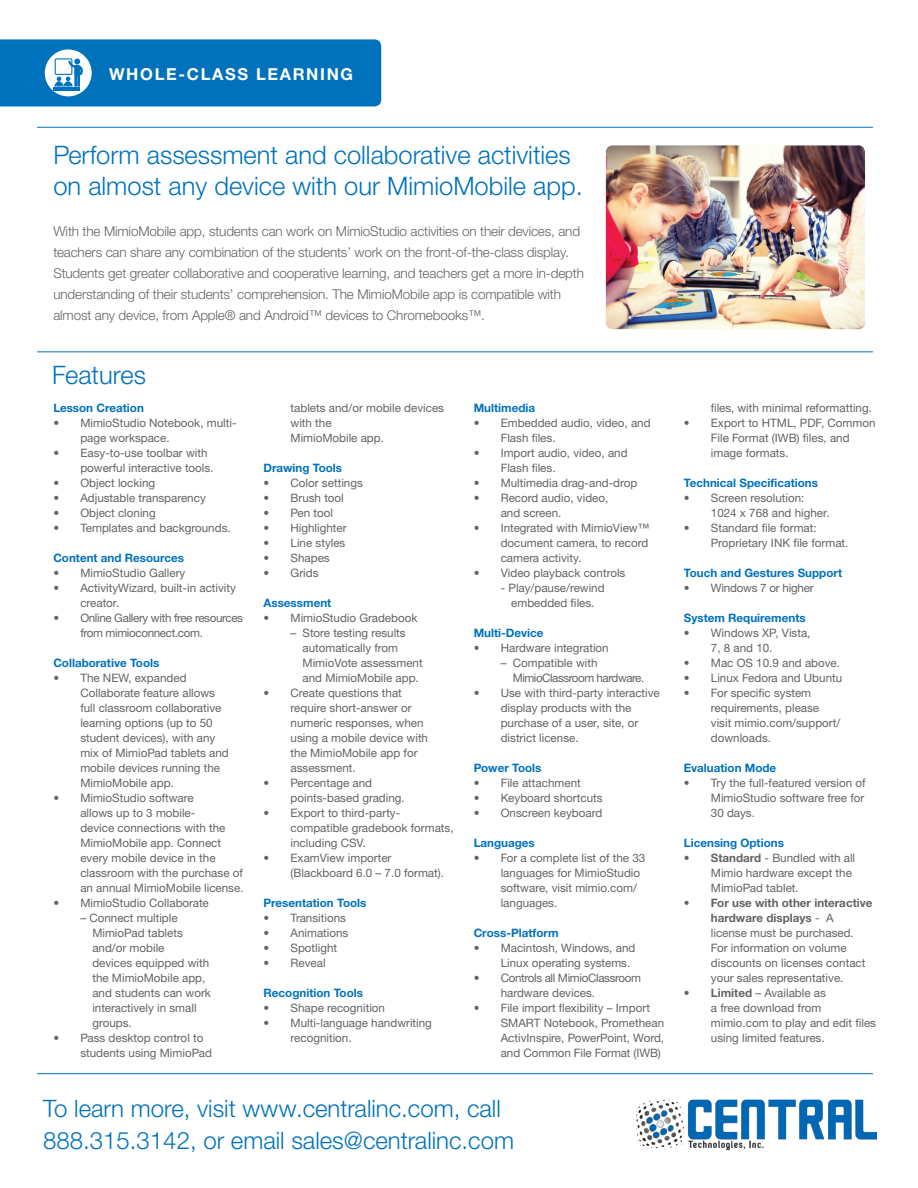
<style>
.page{position:relative;width:918px;height:1188px;background:#fff}
.page>*{position:absolute;margin:0;border:0;box-sizing:border-box;transform-origin:0 0}
.t1{font:300 25.5px/31.5px "Helvetica Neue LTW1 G";color:#0072bc}
.t2{font:300 24px/31.5px "Helvetica Neue LTW1 G";color:#0072bc}
.t3{font:700 16.5px "Helvetica Neue LTW1 G";letter-spacing:.1em;color:#fff}
.t4{font:300 13.5px/21px "Helvetica Neue LTW1 G";letter-spacing:-.01em;color:#636366}
.t5{font:11.7px/15px "Helvetica Neue LTW1 G";color:#636366}
.copy_bold{font:700 11.7px "Helvetica Neue LTW1 G";color:#0072bc}
.t6{font:11.7px/15px "Helvetica Neue LTW1 G";letter-spacing:-.03em;color:#636366}
.t7{font:11.7px/15px "Helvetica Neue LTW1 G";letter-spacing:-.04em;color:#636366}
.t8{font:11.7px "Helvetica Neue LTW1 G";letter-spacing:-.02em;color:#636366}
.s1{font-weight:700}
</style>
<div class="page">
<svg style="left:0;top:39px;width:381px;height:67px;background:#0e79bf"></svg>
<hr style="left:54px;top:87px;width:26px;height:4px;background:#0073bd">
<hr style="left:37px;top:127px;width:836px;height:1px;background:#0072bc">
<hr style="left:37px;top:352px;width:836px;height:1px;background:#0072bc">
<hr style="left:37px;top:1073px;width:836px;height:1px;background:#0072bc">
<img style="left:606px;top:145px;width:259px;height:184px">
<img style="left:636px;top:1099px;width:242px;height:52px">
<p class="t3" style="left:109px;top:64px;width:246px">WHOLE-CLASS LEARNING</p>
<p class="t1" style="left:53px;top:139px;width:531px">Perform assessment and collaborative activities on almost any device with our MimioMobile app.</p>
<p class="t4" style="left:53px;top:221px;width:532px">With the MimioMobile app, students can work on MimioStudio activities on their devices, and teachers can share any combination of the students’ work on the front-of-the-class display.<br>Students get greater collaborative and cooperative learning, and teachers get a more in-depth understanding of their students’ comprehension. The MimioMobile app is compatible with almost any device, from Apple® and Android™ devices to Chromebooks™.</p>
<p class="t1" style="left:52px;top:359px;width:95px">Features</p>
<p class="copy_bold" style="left:53px;top:400px;width:92px">Lesson Creation</p>
<p class="t5" style="left:80px;top:415px;width:158px;text-indent:-27px">• MimioStudio Notebook, multi&shy;page workspace.</p>
<p class="t5" style="left:80px;top:445px;width:135px;text-indent:-27px">• Easy-to-use toolbar with powerful interactive tools.</p>
<p class="t5" style="left:53px;top:475px;width:103px">• Object locking</p>
<p class="t5" style="left:53px;top:490px;width:154px">• Adjustable transparency</p>
<p class="t5" style="left:53px;top:505px;width:104px">• Object cloning</p>
<p class="t5" style="left:53px;top:520px;width:179px">• Templates and backgrounds.</p>
<p class="copy_bold" style="left:53px;top:550px;width:132px">Content and Resources</p>
<p class="t5" style="left:53px;top:565px;width:134px">• MimioStudio Gallery</p>
<p class="t5" style="left:80px;top:580px;width:157px;text-indent:-27px">• ActivityWizard, built-in activity creator.</p>
<p class="t6" style="left:80px;top:610px;width:164px;text-indent:-27px">• Online Gallery with free resources from mimioconnect.com.</p>
<p class="copy_bold" style="left:53px;top:655px;width:108px">Collaborative Tools</p>
<p class="t5" style="left:80px;top:670px;width:150px;text-indent:-27px">• The NEW, expanded<br>Collaborate feature allows full classroom collaborative learning options (up to 50 student devices), with any mix of MimioPad tablets and mobile devices running the<br>MimioMobile app.</p>
<p class="t5" style="left:80px;top:790px;width:165px;text-indent:-27px">• MimioStudio software<br>allows up to 3 mobile-<br>device connections with the<br>MimioMobile app. Connect every mobile device in the classroom with the purchase of an annual MimioMobile license.</p>
<p class="t5" style="left:53px;top:895px;width:157px">• MimioStudio Collaborate</p>
<p class="t5" style="left:92px;top:910px;width:120px;text-indent:-12px">– Connect multiple<br>MimioPad tablets and/or mobile<br>devices equipped with the MimioMobile app, and students can work interactively in small groups.</p>
<p class="t5" style="left:80px;top:1030px;width:133px;text-indent:-27px">• Pass desktop control to students using MimioPad</p>
<p class="t5" style="left:291px;top:400px;width:155px">tablets and/or mobile devices with the<br>MimioMobile app.</p>
<p class="copy_bold" style="left:264px;top:460px;width:80px">Drawing Tools</p>
<p class="t5" style="left:264px;top:475px;width:101px">• Color settings</p>
<p class="t5" style="left:264px;top:490px;width:82px">• Brush tool</p>
<p class="t5" style="left:264px;top:505px;width:71px">• Pen tool</p>
<p class="t5" style="left:264px;top:520px;width:85px">• Highlighter</p>
<p class="t5" style="left:264px;top:535px;width:83px">• Line styles</p>
<p class="t5" style="left:264px;top:550px;width:68px">• Shapes</p>
<p class="t5" style="left:264px;top:565px;width:56px">• Grids</p>
<p class="copy_bold" style="left:264px;top:595px;width:69px">Assessment</p>
<p class="t5" style="left:264px;top:610px;width:155px">• MimioStudio Gradebook</p>
<p class="t5" style="left:303px;top:625px;width:122px;text-indent:-12px">– Store testing results automatically from<br>MimioVote assessment and MimioMobile app.</p>
<p class="t5" style="left:291px;top:685px;width:139px;text-indent:-27px">• Create questions that require short-answer or numeric responses, when using a mobile device with the MimioMobile app for assessment.</p>
<p class="t5" style="left:291px;top:775px;width:116px;text-indent:-27px">• Percentage and points-based grading.</p>
<p class="t5" style="left:291px;top:805px;width:165px;text-indent:-27px">• Export to third-party&shy;compatible gradebook formats, including CSV.</p>
<p class="t5" style="left:291px;top:850px;width:155px;text-indent:-27px">• ExamView importer (Blackboard 6.0 – 7.0 format).</p>
<p class="copy_bold" style="left:264px;top:895px;width:104px">Presentation Tools</p>
<p class="t5" style="left:264px;top:910px;width:84px">• Transitions</p>
<p class="t5" style="left:264px;top:925px;width:86px">• Animations</p>
<p class="t5" style="left:264px;top:940px;width:75px">• Spotlight</p>
<p class="t5" style="left:264px;top:955px;width:64px">• Reveal</p>
<p class="copy_bold" style="left:264px;top:985px;width:101px">Recognition Tools</p>
<p class="t5" style="left:264px;top:1000px;width:123px">• Shape recognition</p>
<p class="t5" style="left:291px;top:1015px;width:143px;text-indent:-27px">• Multi-language handwriting recognition.</p>
<p class="copy_bold" style="left:474px;top:400px;width:63px">Multimedia</p>
<p class="t5" style="left:501px;top:415px;width:151px;text-indent:-27px">• Embedded audio, video, and<br>Flash files.</p>
<p class="t5" style="left:501px;top:445px;width:128px;text-indent:-27px">• Import audio, video, and<br>Flash files.</p>
<p class="t5" style="left:474px;top:475px;width:165px">• Multimedia drag-and-drop</p>
<p class="t5" style="left:501px;top:490px;width:109px;text-indent:-27px">• Record audio, video, and screen.</p>
<p class="t5" style="left:501px;top:520px;width:150px;text-align:justify;text-indent:-27px">• Integrated with MimioView™ document camera, to record camera activity.</p>
<p class="t5" style="left:474px;top:565px;width:153px">• Video playback controls</p>
<p class="t5" style="left:501px;top:580px;width:105px;text-align:center">- Play/pause/rewind embedded files.</p>
<p class="copy_bold" style="left:474px;top:625px;width:71px">Multi-Device</p>
<p class="t5" style="left:474px;top:640px;width:137px">• Hardware integration</p>
<p class="t7" style="left:513px;top:655px;width:133px;text-indent:-12px">– Compatible with<br>MimioClassroom hardware.</p>
<p class="t5" style="left:501px;top:685px;width:161px;text-indent:-27px">• Use with third-party interactive display products with the purchase of a user, site, or district license.</p>
<p class="copy_bold" style="left:474px;top:760px;width:69px">Power Tools</p>
<p class="t5" style="left:474px;top:775px;width:109px">• File attachment</p>
<p class="t5" style="left:474px;top:790px;width:130px">• Keyboard shortcuts</p>
<p class="t5" style="left:474px;top:805px;width:130px">• Onscreen keyboard</p>
<p class="copy_bold" style="left:474px;top:835px;width:63px">Languages</p>
<p class="t5" style="left:501px;top:850px;width:146px;text-indent:-27px">• For a complete list of the 33 languages for MimioStudio software, visit mimio.com/ languages.</p>
<p class="copy_bold" style="left:474px;top:925px;width:86px">Cross-Platform</p>
<p class="t5" style="left:501px;top:940px;width:136px;text-indent:-27px">• Macintosh, Windows, and<br>Linux operating systems.</p>
<p class="t6" style="left:501px;top:970px;width:142px;text-indent:-27px">• Controls all MimioClassroom hardware devices.</p>
<p class="t5" style="left:501px;top:1000px;width:165px;text-indent:-27px">• File import flexibility – Import<br>SMART Notebook, Promethean<br>ActivInspire, PowerPoint, Word, and Common File Format (IWB)</p>
<p class="t2" style="left:43px;top:1093px;width:472px">To learn more, visit www.centralinc.com, call<br>888.315.3142, or email sales@centralinc.com</p>
<p class="t5" style="left:711px;top:400px;width:163px">files, with minimal reformatting.</p>
<p class="t5" style="left:711px;top:415px;width:166px;text-indent:-27px">• Export to HTML, PDF, Common<br>File Format (IWB) files, and image formats.</p>
<p class="copy_bold" style="left:684px;top:475px;width:136px">Technical Specifications</p>
<p class="t5" style="left:711px;top:490px;width:120px;text-indent:-27px">• Screen resolution:<br>1024 x 768 and higher.</p>
<p class="t5" style="left:711px;top:520px;width:139px;text-indent:-27px">• Standard file format:<br>Proprietary INK file format.</p>
<p class="copy_bold" style="left:684px;top:565px;width:160px">Touch and Gestures Support</p>
<p class="t8" style="left:684px;top:580px;width:131px">• Windows 7 or higher</p>
<p class="copy_bold" style="left:684px;top:610px;width:123px">System Requirements</p>
<p class="t5" style="left:711px;top:625px;width:101px;text-indent:-27px">• Windows XP, Vista,<br>7, 8 and 10.</p>
<p class="t5" style="left:684px;top:655px;width:158px">• Mac OS 10.9 and above.</p>
<p class="t5" style="left:684px;top:670px;width:160px">• Linux Fedora and Ubuntu</p>
<p class="t5" style="left:711px;top:685px;width:131px;text-indent:-27px">• For specific system requirements, please visit mimio.com/support/ downloads.</p>
<p class="copy_bold" style="left:684px;top:760px;width:94px">Evaluation Mode</p>
<p class="t5" style="left:711px;top:775px;width:156px;text-align:justify;text-indent:-27px">• Try the full-featured version of MimioStudio software free for 30 days.</p>
<p class="copy_bold" style="left:684px;top:835px;width:102px">Licensing Options</p>
<p class="t5" style="left:711px;top:850px;width:146px;text-indent:-27px"><span class="s1">• Standard</span> - Bundled with all<br>Mimio hardware except the<br>MimioPad tablet.</p>
<p class="t5" style="left:711px;top:895px;width:163px;text-indent:-27px"><span class="s1">• For use with other interactive hardware displays</span> - A license must be purchased.<br>For information on volume discounts on licenses contact your sales representative.</p>
<p class="t5" style="left:711px;top:985px;width:167px;text-indent:-27px"><span class="s1">• Limited</span> – Available as<br>a free download from mimio.com to play and edit files using limited features.</p>
</div>
